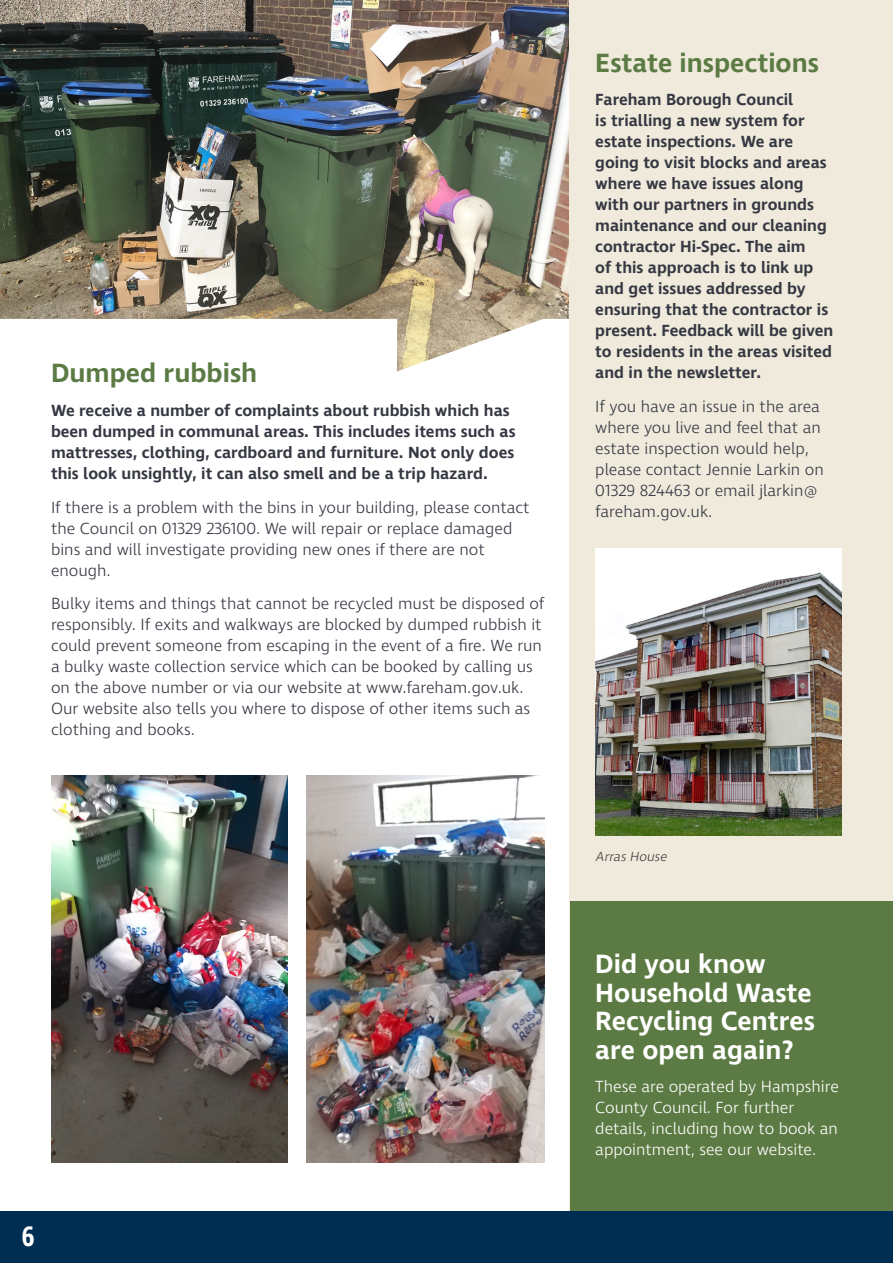
<style>
.page{position:relative;width:893px;height:1263px;background:#fff}
.page>*{position:absolute;margin:0;border:0;box-sizing:border-box;transform-origin:0 0}
.t1{font:600 28.5px "Ingra Cd";color:#fff}
.t2{font:600 27px/28.5px "Ingra";color:#fff}
.t3{font:600 27px "Ingra";color:#5c7b44}
.t4{font:300 16.5px/21px "Ingra";color:#353842}
.t5{font:600 16.5px/21px "Ingra";color:#353842}
.t6{font:300 16.5px/21px "Ingra";color:#fff}
.t7{font:italic 300 13.5px "Ingra";color:#414042}
</style>
<div class="page">
<img style="left:0;top:0;width:570px;height:371px">
<div style="left:570px;top:0;width:323px;height:1233px;background:#efeadb"></div>
<div style="left:570px;top:901px;width:322px;height:311px;background:#5c7b44"></div>
<img style="left:51px;top:775px;width:237px;height:387px">
<img style="left:306px;top:775px;width:238px;height:387px">
<div style="left:0;top:1212px;width:893px;height:51px;background:#002d52"></div>
<img style="left:595px;top:549px;width:247px;height:287px">
<h2 class="t3" style="left:51px;top:356px;width:208px">Dumped rubbish</h2>
<p class="t5" style="left:51px;top:400px;width:466px">We receive a number of complaints about rubbish which has been dumped in communal areas. This includes items such as mattresses, clothing, cardboard and furniture. Not only does this look unsightly, it can also smell and be a trip hazard.</p>
<p class="t4" style="left:51px;top:497px;width:480px">If there is a problem with the bins in your building, please contact the Council on 01329 236100. We will repair or replace damaged bins and will investigate providing new ones if there are not enough.</p>
<p class="t4" style="left:51px;top:594px;width:495px">Bulky items and things that cannot be recycled must be disposed of responsibly. If exits and walkways are blocked by dumped rubbish it could prevent someone from escaping in the event of a fre. We run a bulky waste collection service which can be booked by calling us on the above number or via our website at www.fareham.gov.uk.<br>Our website also tells you where to dispose of other items such as clothing and books.</p>
<h1 class="t1" style="left:21px;top:1219px;width:15px">6</h1>
<h2 class="t3" style="left:595px;top:46px;width:225px">Estate inspections</h2>
<p class="t5" style="left:595px;top:90px;width:239px">Fareham Borough Council<br>is trialling a new system for estate inspections. We are going to visit blocks and areas where we have issues along with our partners in grounds maintenance and our cleaning contractor Hi-Spec. The aim<br>of this approach is to link up and get issues addressed by ensuring that the contractor is present. Feedback will be given to residents in the areas visited and in the newsletter.</p>
<p class="t4" style="left:595px;top:397px;width:230px">If you have an issue in the area where you live and feel that an estate inspection would help, please contact Jennie Larkin on<br>01329 824463 or email jlarkin@ fareham.gov.uk.</p>
<p class="t7" style="left:595px;top:848px;width:76px">ArrasHouse</p>
<h2 class="t2" style="left:595px;top:951px;width:221px">Did you know<br>Household Waste<br>Recycling Centres are open again?</h2>
<p class="t6" style="left:595px;top:1077px;width:245px">These are operated by Hampshire<br>County Council. For further details, including how to book an appointment, see our website.</p>
</div>
